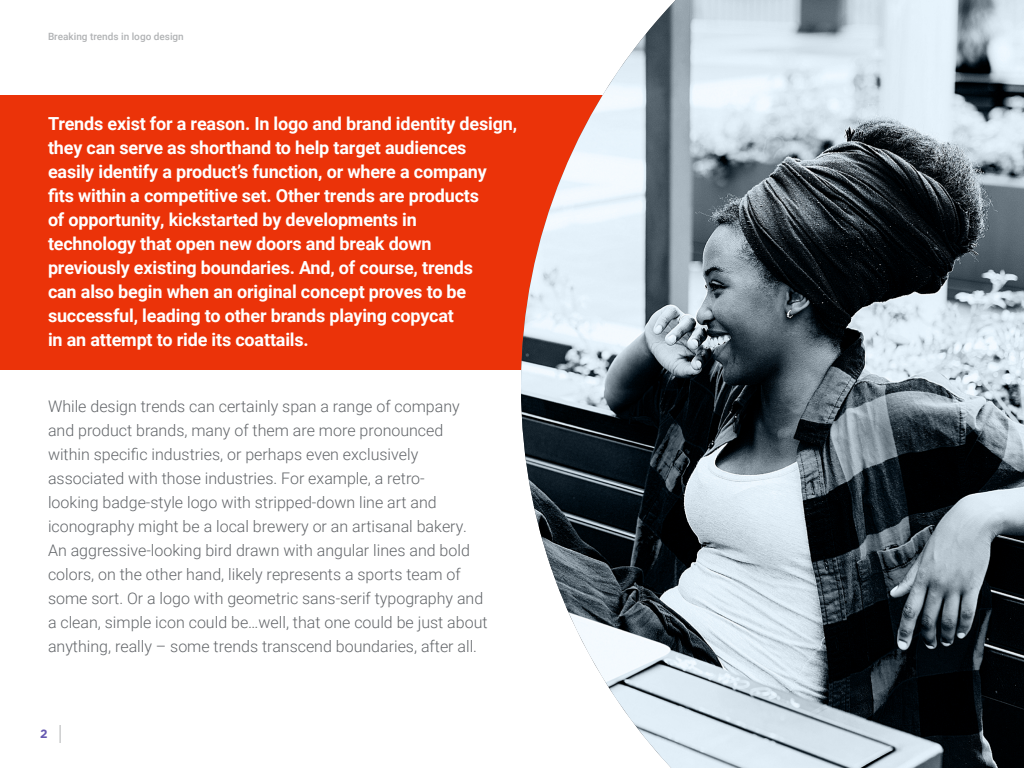
<style>
.page{position:relative;width:1024px;height:768px;background:#fff}
.page>*{position:absolute;margin:0;border:0;box-sizing:border-box;transform-origin:0 0}
.Body_Copy{font:700 18px/24px "Roboto";letter-spacing:-.01em;color:#fff}
.Body_Copy-2{font:300 16px/24px "Roboto";color:#63666a}
.t1{font:700 12px "Gotham";color:#6558b1}
.t2{font:500 10px "Roboto";color:#b1b3b5}
</style>
<div class="page">
<div style="left:0;top:96px;width:609px;height:274px;background:#eb3309"></div>
<img style="left:521px;top:0;width:503px;height:768px">
<svg style="left:60px;top:725px;width:1px;height:18px"></svg>
<p class="t2" style="left:48px;top:30px;width:137px">Breaking trends in logo design</p>
<p class="Body_Copy" style="left:48px;top:111px;width:471px">Trends exist for a reason. In logo and brand identity design, they can serve as shorthand to help target audiences easily identify a product’s function, or where a company fits within a competitive set. Other trends are products<br>of opportunity, kickstarted by developments in<br>technology that open new doors and break down previously existing boundaries. And, of course, trends<br>can also begin when an original concept proves to be successful, leading to other brands playing copycat<br>in an attempt to ride its coattails.</p>
<p class="Body_Copy-2" style="left:48px;top:394px;width:441px">While design trends can certainly span a range of company and product brands, many of them are more pronounced within specific industries, or perhaps even exclusively associated with those industries. For example, a retro-<br>looking badge-style logo with stripped-down line art and iconography might be a local brewery or an artisanal bakery.<br>An aggressive-looking bird drawn with angular lines and bold colors, on the other hand, likely represents a sports team of some sort. Or a logo with geometric sans-serif typography and a clean, simple icon could be…well, that one could be just about anything, really – some trends transcend boundaries, after all.</p>
<p class="t1" style="left:40px;top:725px;width:9px">2</p>
</div>
